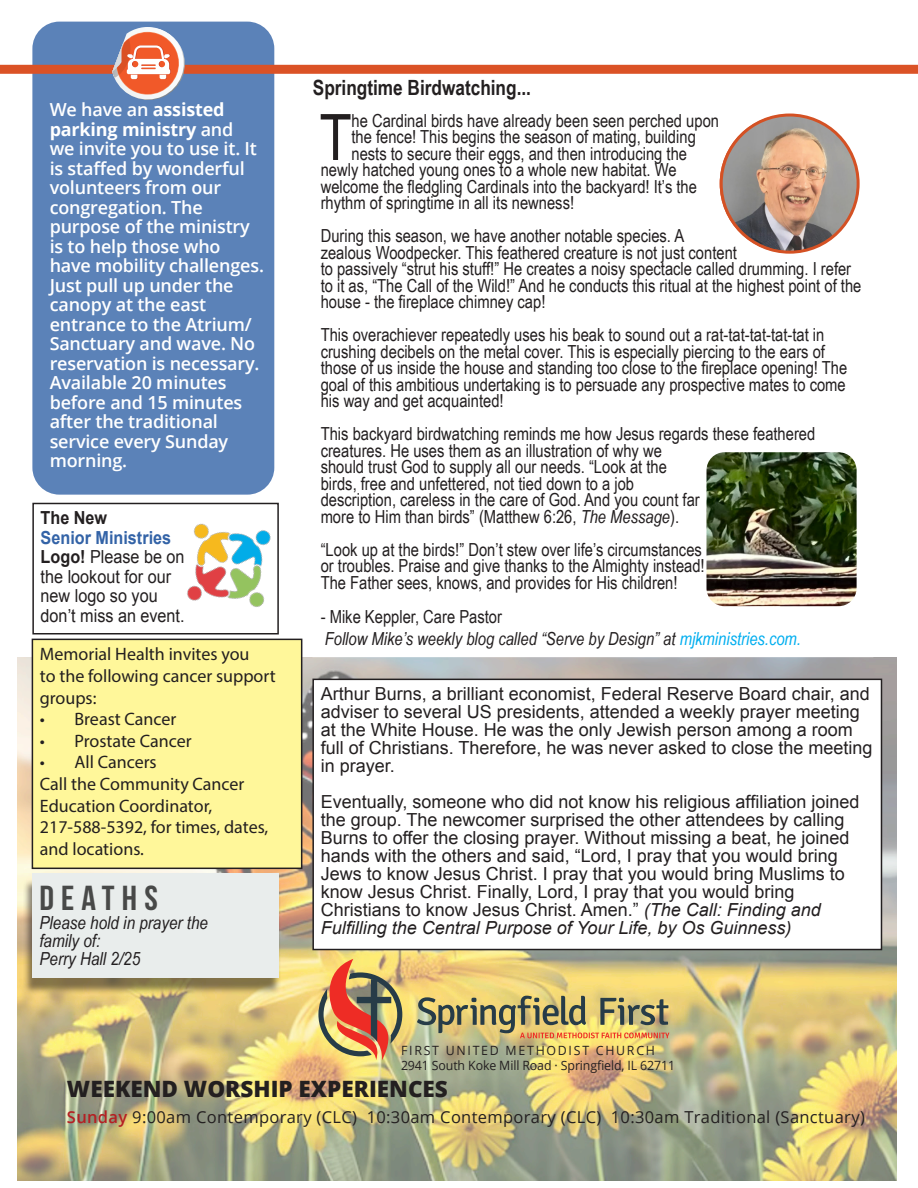
<style>
.page{position:relative;width:918px;height:1188px;background:#fff}
.page>*{position:absolute;margin:0;border:0;box-sizing:border-box;transform-origin:0 0}
.t1{font:64.05px "Arial Narrow";color:#231f20}
.t2{font:34.65px "Bebas Neue";letter-spacing:.2em;color:#484948}
.t3{font:800 22.5px "Open Sans";color:#231f20}
.t4{font:700 21px "Arial Narrow";color:#231f20}
.t5{font:18px/16.5px "Arial Narrow";color:#231f20}
.t6{font:18px/18px "Arial";color:#231f20}
.t7{font:600 18px/19.5px "Open Sans";letter-spacing:-.01em;color:#fff}
.t8{font:18px/21.6px "Myriad Pro";color:#231f20}
.t9{font:italic 18px/21.6px "Arial Narrow";color:#231f20}
.t10{font:18px/19.5px "Arial";color:#231f20;scale:.9 1}
.t11{font:italic 18px "Arial";color:#231f20}
.t12{font:700 18px "Arial";color:#3363a7;scale:.9 1}
.t13{font:700 18px "Arial";color:#231f20;scale:.9 1}
.t14{font:16.5px "Open Sans";letter-spacing:.02em;color:#231f20}
.t15{font:12.75px "Open Sans";letter-spacing:-.01em;color:#231f20}
.t16{font:12.75px "Open Sans";letter-spacing:.14em;color:#231f20}
.s1{font-weight:700}
.s2{font-style:italic}
.s3{font-style:normal}
.s4{color:#00aeef}
.s5{font-weight:600;color:#b51f23}
</style>
<div class="page">
<img style="left:17px;top:657px;width:879px;height:523px">
<div style="left:32px;top:22px;width:242px;height:473px;background:#5b82b8;border-radius:27px"></div>
<div style="left:0;top:65px;width:918px;height:9px;background:#db5226"></div>
<svg style="left:112px;top:27px;width:78px;height:73px"></svg>
<img style="left:318px;top:959px;width:351px;height:101px">
<div style="left:22px;top:879px;width:260px;height:116px;background:#231f20;opacity:.55"></div>
<div style="left:32px;top:874px;width:247px;height:104px;background:#e9edec"></div>
<div style="left:32px;top:503px;width:247px;height:131px;border:2px solid #231f20"></div>
<img style="left:721px;top:115px;width:137px;height:137px;border-radius:69px">
<div style="left:720px;top:114px;width:140px;height:140px;border:3px solid #d45124;border-radius:50%"></div>
<div style="left:313px;top:679px;width:568px;height:271px;background:#fff"></div>
<div style="left:312px;top:679px;width:570px;height:271px;border:2px solid #231f20"></div>
<div style="left:32px;top:639px;width:270px;height:229px;background:#fff79a"></div>
<div style="left:32px;top:639px;width:270px;height:230px;border:2px solid #231f20"></div>
<img style="left:706px;top:452px;width:151px;height:154px">
<img style="left:187px;top:523px;width:84px;height:84px">
<p class="t7" style="left:50px;top:100px;width:216px">We have an <span class="s1">assisted parking ministry</span> and<br>we invite you to use it. It is staffed by wonderful volunteers from our congregation. The purpose of the ministry is to help those who have mobility challenges.<br>Just pull up under the canopy at the east entrance to the Atrium/<br>Sanctuary and wave. No reservation is necessary.<br>Available 20 minutes before and 15 minutes after the traditional service every Sunday morning.</p>
<p class="t13" style="left:41px;top:506px;width:76px">The New</p>
<p class="t12" style="left:41px;top:525px;width:147px">Senior Ministries</p>
<p class="t10" style="left:41px;top:547px;width:161px"><span class="s1">Logo!</span> Please be on the lookout for our new logo so you don’t miss an event.</p>
<p class="t8" style="left:40px;top:643px;width:237px">Memorial Health invites you<br>to the following cancer support groups:</p>
<p class="t8" style="left:40px;top:708px;width:138px">• Breast Cancer</p>
<p class="t8" style="left:40px;top:730px;width:153px">• Prostate Cancer</p>
<p class="t8" style="left:40px;top:751px;width:118px">• All Cancers</p>
<p class="t8" style="left:40px;top:773px;width:206px">Call the Community Cancer</p>
<p class="t8" style="left:40px;top:794px;width:174px">Education Coordinator,</p>
<p class="t8" style="left:40px;top:816px;width:230px">217-588-5392, for times, dates, and locations.</p>
<p class="t2" style="left:39px;top:879px;width:120px">DEATHS</p>
<p class="t9" style="left:39px;top:912px;width:170px">Please hold in prayer the</p>
<p class="t9" style="left:39px;top:930px;width:63px">family of:</p>
<p class="t9" style="left:39px;top:948px;width:102px">Perry Hall 2/25</p>
<p class="t4" style="left:313px;top:71px;width:220px">Springtime Birdwatching...</p>
<h1 class="t1" style="left:319px;top:90px;width:34px">T</h1>
<p class="t5" style="left:351px;top:112px;width:369px">he Cardinal birds have already been seen perched upon</p>
<p class="t5" style="left:351px;top:128px;width:346px">the fence! This begins the season of mating, building</p>
<p class="t5" style="left:351px;top:145px;width:337px">nests to secure their eggs, and then introducing the</p>
<p class="t5" style="left:321px;top:161px;width:357px">newly hatched young ones to a whole new habitat. We</p>
<p class="t5" style="left:321px;top:178px;width:378px">welcome the fledgling Cardinals into the backyard! It’s the</p>
<p class="t5" style="left:321px;top:194px;width:255px">rhythm of springtime in all its newness!</p>
<p class="t5" style="left:321px;top:227px;width:542px">During this season, we have another notable species. A<br>zealous Woodpecker. This feathered creature is not just content<br>to passively “strut his stuff!” He creates a noisy spectacle called drumming. I refer to it as, “The Call of the Wild!” And he conducts this ritual at the highest point of the house - the fireplace chimney cap!</p>
<p class="t5" style="left:321px;top:326px;width:528px">This overachiever repeatedly uses his beak to sound out a rat-tat-tat-tat-tat in crushing decibels on the metal cover. This is especially piercing to the ears of those of us inside the house and standing too close to the fireplace opening! The goal of this ambitious undertaking is to persuade any prospective mates to come his way and get acquainted!</p>
<p class="t5" style="left:321px;top:425px;width:496px">This backyard birdwatching reminds me how Jesus regards these feathered creatures. He uses them as an illustration of why we<br>should trust God to supply all our needs. “Look at the<br>birds, free and unfettered, not tied down to a job<br>description, careless in the care of God. And you count far<br>more to Him than birds” (Matthew 6:26, <span class="s2">The Message</span>).</p>
<p class="t5" style="left:321px;top:541px;width:386px">“Look up at the birds!” Don’t stew over life’s circumstances or troubles. Praise and give thanks to the Almighty instead!<br>The Father sees, knows, and provides for His children!</p>
<p class="t9" style="left:321px;top:606px;width:482px"><span class="s3">- Mike Keppler, Care Pastor<br></span>Follow Mike’s weekly blog called “Serve by Design” at <span class="s4">mjkministries.com.</span></p>
<p class="t6" style="left:321px;top:685px;width:553px">Arthur Burns, a brilliant economist, Federal Reserve Board chair, and adviser to several US presidents, attended a weekly prayer meeting at the White House. He was the only Jewish person among a room full of Christians. Therefore, he was never asked to close the meeting in prayer.</p>
<p class="t6" style="left:321px;top:793px;width:540px">Eventually, someone who did not know his religious affiliation joined the group. The newcomer surprised the other attendees by calling Burns to offer the closing prayer. Without missing a beat, he joined hands with the others and said, “Lord, I pray that you would bring Jews to know Jesus Christ. I pray that you would bring Muslims to know Jesus Christ. Finally, Lord, I pray that you would bring</p>
<p class="t6" style="left:321px;top:901px;width:502px">Christians to know Jesus Christ. Amen.” <span class="s2">(The Call: Finding and</span></p>
<p class="t11" style="left:321px;top:916px;width:472px">Fulfilling the Central Purpose of Your Life, by Os Guinness)</p>
<p class="t16" style="left:401px;top:1041px;width:255px">FIRST UNITED METHODIST CHURCH</p>
<p class="t15" style="left:401px;top:1057px;width:276px">2941 South Koke Mill Road · Springfield, IL 62711</p>
<p class="t3" style="left:67px;top:1072px;width:382px">WEEKEND WORSHIP EXPERIENCES</p>
<p class="t14" style="left:67px;top:1105px;width:799px"><span class="s5">Sunday</span> 9:00am Contemporary (CLC) 10:30am Contemporary (CLC) 10:30am Traditional (Sanctuary)</p>
</div>
